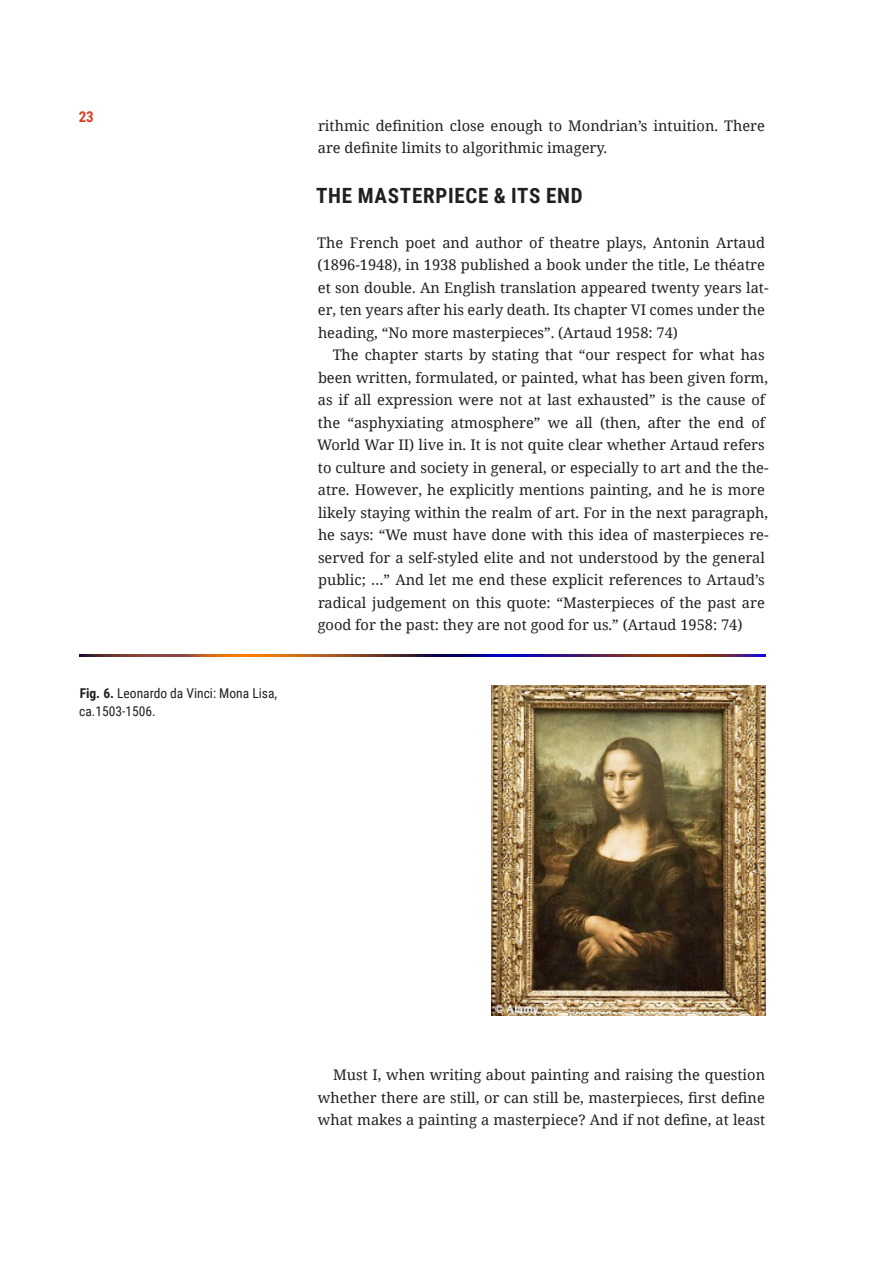
<style>
.page{position:relative;width:893px;height:1263px;background:#fff}
.page>*{position:absolute;margin:0;border:0;box-sizing:border-box;transform-origin:0 0}
.first-paragraph{font:700 21px "Roboto Condensed";letter-spacing:.035em;color:#231f20}
.t1{font:700 15px "Roboto Condensed";color:#d64227}
.text{font:14.7px/22.5px "Noto Serif";color:#231f20}
.first-paragraph-2{font:14.7px/22.5px "Noto Serif";color:#231f20}
.t2{font:13.5px "Roboto Condensed";color:#231f20}
.s1{font-weight:700}
</style>
<div class="page">
<img style="left:491px;top:685px;width:274px;height:330px">
<img style="left:79px;top:655px;width:687px;height:2px">
<p class="t1" style="left:79px;top:106px;width:17px">23</p>
<p class="t2" style="left:80px;top:683px;width:199px"><span class="s1">Fig. 6.</span> Leonardo da Vinci: Mona Lisa,</p>
<p class="t2" style="left:79px;top:701px;width:78px">ca.1503-1506.</p>
<p class="text" style="left:318px;top:113px;width:449px">rithmic definition close enough to Mondrian’s intuition. There are definite limits to algorithmic imagery.</p>
<p class="first-paragraph" style="left:316px;top:180px;width:268px">THE MASTERPIECE &amp; ITS END</p>
<p class="first-paragraph-2" style="left:317px;top:230px;width:453px">The French poet and author of theatre plays, Antonin Artaud (1896-1948), in 1938 published a book under the title, Le théatre et son double. An English translation appeared twenty years lat&shy;er, ten years after his early death. Its chapter VI comes under the heading, “No more masterpieces”. (Artaud 1958: 74)</p>
<p class="text" style="left:317px;top:343px;width:453px;text-indent:16px">The chapter starts by stating that “our respect for what has been written, formulated, or painted, what has been given form, as if all expression were not at last exhausted” is the cause of the “asphyxiating atmosphere” we all (then, after the end of World War II) live in. It is not quite clear whether Artaud refers to culture and society in general, or especially to art and the the&shy;atre. However, he explicitly mentions painting, and he is more likely staying within the realm of art. For in the next paragraph, he says: “We must have done with this idea of masterpieces re&shy;served for a self-styled elite and not understood by the general public; …” And let me end these explicit references to Artaud’s radical judgement on this quote: “Masterpieces of the past are good for the past: they are not good for us.” (Artaud 1958: 74)</p>
<p class="text" style="left:318px;top:1063px;width:449px;text-align:justify;text-indent:15px">Must I, when writing about painting and raising the question whether there are still, or can still be, masterpieces, first define what makes a painting a masterpiece? And if not define, at least</p>
</div>
